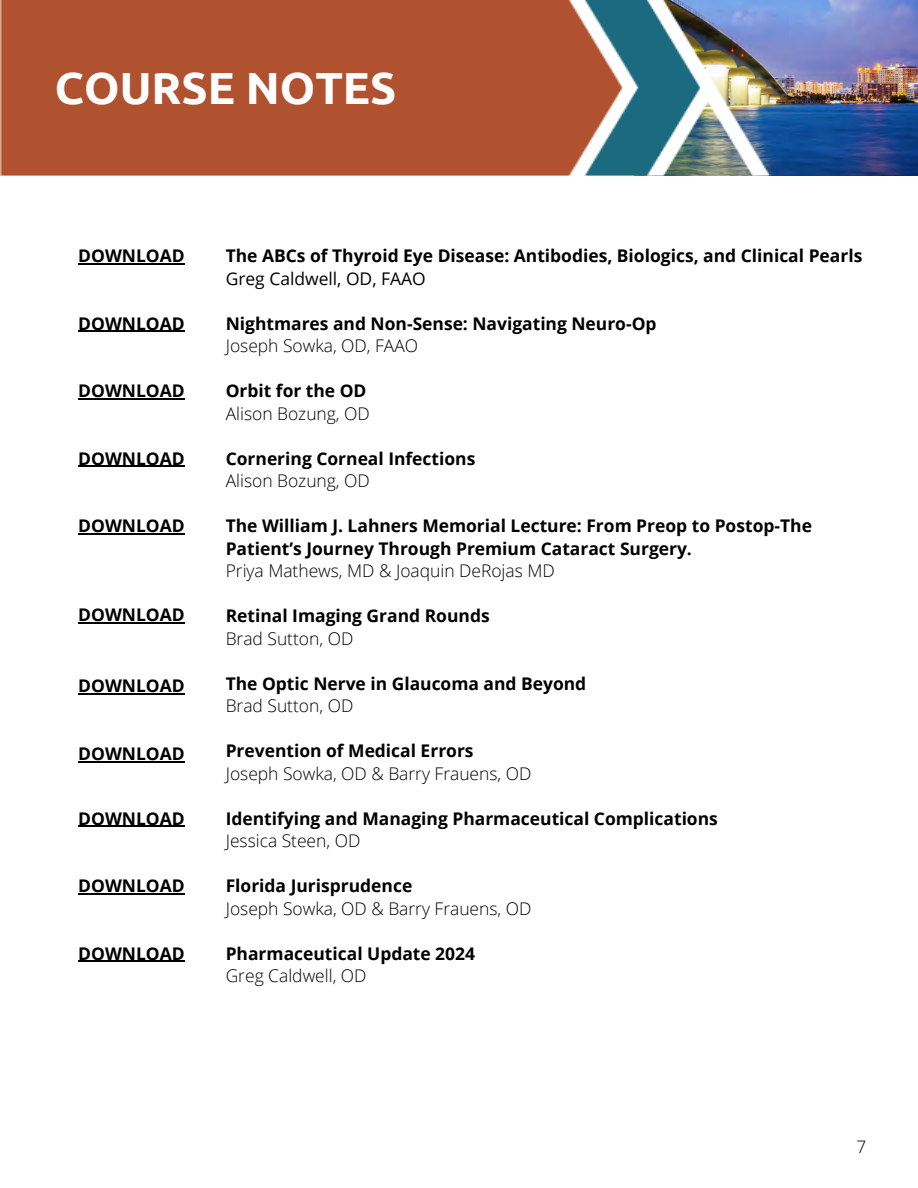
<style>
.page{position:relative;width:918px;height:1188px;background:#fff}
.page>*{position:absolute;margin:0;border:0;box-sizing:border-box;transform-origin:0 0}
.t1{font:700 45px "Ubuntu";color:#fff}
.t2{font:700 17.4px/22.5px "Open Sans";color:#000}
.t3{font:300 17.4px "Open Sans";color:#000}
.t4{font:17.4px "Open Sans";color:#000}
.t5{font:300 17.25px "Open Sans";color:#000}
</style>
<div class="page">
<img style="left:0;top:0;width:918px;height:961px">
<hr style="left:78px;top:263px;width:107px;height:1px;background:#000">
<hr style="left:78px;top:331px;width:107px;height:1px;background:#000">
<hr style="left:78px;top:398px;width:107px;height:1px;background:#000">
<hr style="left:78px;top:466px;width:107px;height:1px;background:#000">
<hr style="left:78px;top:533px;width:107px;height:1px;background:#000">
<hr style="left:78px;top:622px;width:107px;height:1px;background:#000">
<hr style="left:78px;top:693px;width:107px;height:1px;background:#000">
<hr style="left:78px;top:762px;width:107px;height:1px;background:#000">
<hr style="left:78px;top:826px;width:107px;height:1px;background:#000">
<hr style="left:78px;top:893px;width:107px;height:1px;background:#000">
<hr style="left:78px;top:961px;width:107px;height:1px;background:#000">
<h1 class="t1" style="left:55px;top:62px;width:343px">COURSE NOTES</h1>
<p class="t2" style="left:78px;top:244px;width:108px">DOWNLOAD</p>
<p class="t2" style="left:78px;top:312px;width:108px">DOWNLOAD</p>
<p class="t2" style="left:78px;top:379px;width:108px">DOWNLOAD</p>
<p class="t2" style="left:78px;top:447px;width:108px">DOWNLOAD</p>
<p class="t2" style="left:78px;top:514px;width:108px">DOWNLOAD</p>
<p class="t2" style="left:78px;top:603px;width:108px">DOWNLOAD</p>
<p class="t2" style="left:78px;top:674px;width:108px">DOWNLOAD</p>
<p class="t2" style="left:78px;top:742px;width:108px">DOWNLOAD</p>
<p class="t2" style="left:78px;top:807px;width:108px">DOWNLOAD</p>
<p class="t2" style="left:78px;top:874px;width:108px">DOWNLOAD</p>
<p class="t2" style="left:78px;top:942px;width:108px">DOWNLOAD</p>
<p class="t2" style="left:226px;top:244px;width:638px">The ABCs of Thyroid Eye Disease: Antibodies, Biologics, and Clinical Pearls</p>
<p class="t4" style="left:226px;top:266px;width:202px">Greg Caldwell, OD, FAAO</p>
<p class="t2" style="left:226px;top:312px;width:432px">Nightmares and Non-Sense: Navigating Neuro-Op</p>
<p class="t3" style="left:226px;top:334px;width:194px">Joseph Sowka, OD, FAAO</p>
<p class="t2" style="left:226px;top:379px;width:142px">Orbit for the OD</p>
<p class="t3" style="left:226px;top:401px;width:146px">Alison Bozung, OD</p>
<p class="t2" style="left:226px;top:447px;width:251px">Cornering Corneal Infections</p>
<p class="t3" style="left:226px;top:469px;width:146px">Alison Bozung, OD</p>
<p class="t2" style="left:226px;top:514px;width:588px">The William J. Lahners Memorial Lecture: From Preop to Postop-The<br>Patient’s Journey Through Premium Cataract Surgery.</p>
<p class="t3" style="left:226px;top:559px;width:331px">Priya Mathews, MD &amp; Joaquin DeRojas MD</p>
<p class="t2" style="left:226px;top:604px;width:265px">Retinal Imaging Grand Rounds</p>
<p class="t3" style="left:226px;top:626px;width:129px">Brad Sutton, OD</p>
<p class="t2" style="left:226px;top:672px;width:362px">The Optic Nerve in Glaucoma and Beyond</p>
<p class="t3" style="left:226px;top:694px;width:129px">Brad Sutton, OD</p>
<p class="t2" style="left:226px;top:739px;width:249px">Prevention of Medical Errors</p>
<p class="t3" style="left:226px;top:761px;width:307px">Joseph Sowka, OD &amp; Barry Frauens, OD</p>
<p class="t2" style="left:226px;top:807px;width:494px">Identifying and Managing Pharmaceutical Complications</p>
<p class="t3" style="left:226px;top:829px;width:136px">Jessica Steen, OD</p>
<p class="t2" style="left:226px;top:874px;width:188px">Florida Jurisprudence</p>
<p class="t3" style="left:226px;top:896px;width:307px">Joseph Sowka, OD &amp; Barry Frauens, OD</p>
<p class="t2" style="left:226px;top:942px;width:251px">Pharmaceutical Update 2024</p>
<p class="t3" style="left:226px;top:964px;width:142px">Greg Caldwell, OD</p>
<p class="t5" style="left:857px;top:1134px;width:11px">7</p>
</div>
